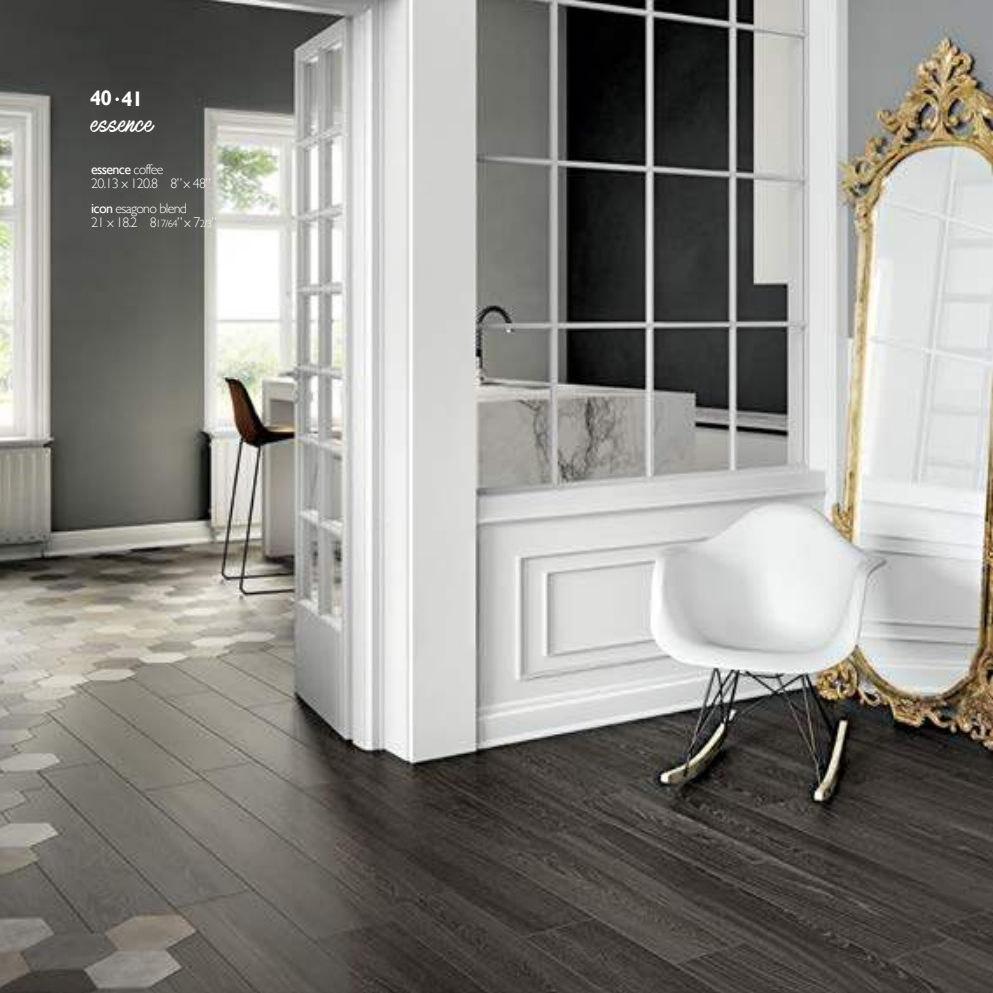
<style>
.page{position:relative;width:993px;height:993px;background:#fff}
.page>*{position:absolute;margin:0;border:0;box-sizing:border-box;transform-origin:0 0}
.t1{font:21px "Mark My Words";color:#fff}
.t2{font:700 21px "Gill Sans";color:#fff}
.t3{font:300 14px/14px "Gill Sans";letter-spacing:-.05em;color:#fff}
.s1{font-weight:400}
.s2{font-size:10.5px}
</style>
<div class="page">
<img style="left:0;top:0;width:992px;height:992px">
<svg style="left:115px;top:97px;width:4px;height:4px"></svg>
<h1 class="t2" style="left:90px;top:91px;width:55px">40 41</h1>
<h1 class="t1" style="left:91px;top:112px;width:64px">essence</h1>
<p class="t3" style="left:91px;top:163px;width:121px"><span class="s1">essence</span> coffee<br>20.13 x 120.8 8” x 48”</p>
<p class="t3" style="left:91px;top:202px;width:127px"><span class="s1">icon</span> esagono blend<br>21 x 18.2 8<span class="s2">17/64</span>” x 7<span class="s2">2/3</span>”</p>
</div>
